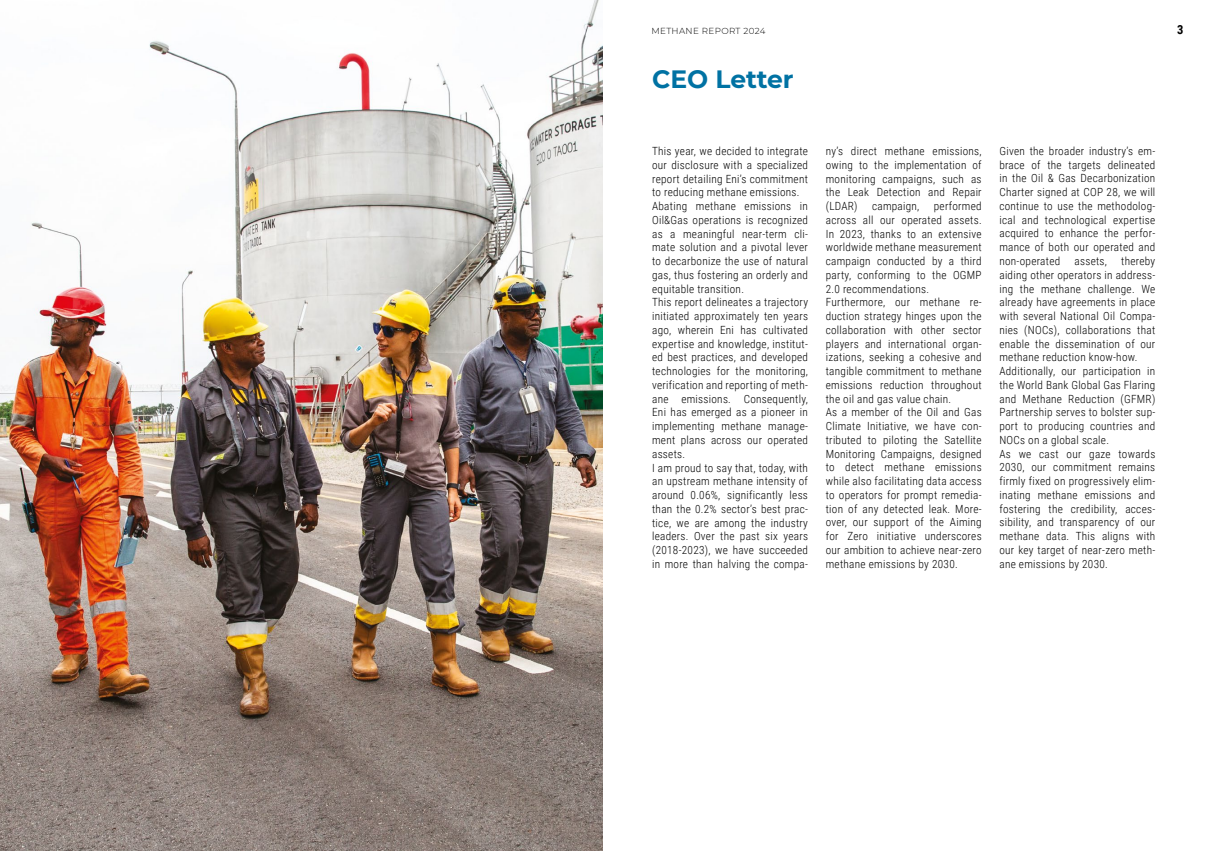
<style>
.page{position:relative;width:1205px;height:851px;background:#fff}
.page>*{position:absolute;margin:0;border:0;box-sizing:border-box;transform-origin:0 0}
.t1{font:700 25px "Montserrat";color:#0072a3}
.t2{font:700 12.5px "Roboto Condensed";color:#000}
.t3{font:300 11.25px/13.8px "Roboto Condensed";letter-spacing:.025em;color:#000}
.t4{font:300 8.75px "Montserrat";letter-spacing:.04em;color:#000}
</style>
<div class="page">
<img style="left:0;top:0;width:602px;height:850px">
<p class="t4" style="left:651px;top:25px;width:116px">METHANE REPORT 2024</p>
<p class="t2" style="left:1177px;top:21px;width:8px">3</p>
<h1 class="t1" style="left:652px;top:61px;width:143px">CEO Letter</h1>
<p class="t3" style="left:652px;top:144px;width:157px">This year, we decided to integrate our disclosure with a specialized report detailing Eni’s commitment to reducing methane emissions.<br>Abating methane emissions in<br>Oil&amp;Gas operations is recognized as a meaningful near-term cli&shy;mate solution and a pivotal lever to decarbonize the use of natural gas, thus fostering an orderly and equitable transition.<br>This report delineates a trajectory initiated approximately ten years ago, wherein Eni has cultivated expertise and knowledge, institut&shy;ed best practices, and developed technologies for the monitoring, verification and reporting of meth&shy;ane emissions. Consequently,<br>Eni has emerged as a pioneer in implementing methane manage&shy;ment plans across our operated assets.<br>I am proud to say that, today, with an upstream methane intensity of around 0.06%, significantly less than the 0.2% sector’s best prac&shy;tice, we are among the industry leaders. Over the past six years (2018-2023), we have succeeded in more than halving the compa-</p>
<p class="t3" style="left:826px;top:144px;width:157px;text-align:justify">ny’s direct methane emissions, owing to the implementation of monitoring campaigns, such as the Leak Detection and Repair (LDAR)</p>
<p class="t3" style="left:826px;top:199px;width:157px;text-indent:108px">performed across all our operated assets.<br>In 2023, thanks to an extensive worldwide methane measurement campaign conducted by a third party, conforming to the OGMP<br>2.0 recommendations.<br>Furthermore, our methane re&shy;duction strategy hinges upon the collaboration with other sector players and international organ&shy;izations, seeking a cohesive and tangible commitment to methane emissions reduction throughout the oil and gas value chain.<br>As a member of the Oil and Gas<br>Climate Initiative, we have con&shy;tributed to piloting the Satellite<br>Monitoring Campaigns, designed to detect methane emissions while also facilitating data access to operators for prompt remedia&shy;tion of any detected leak. More&shy;over, our support of the Aiming for Zero initiative underscores our ambition to achieve near-zero methane emissions by 2030.</p>
<p class="t3" style="left:872px;top:199px;width:49px">campaign,</p>
<p class="t3" style="left:999px;top:144px;width:157px;text-align:justify">Given the broader industry’s em&shy;brace of the targets delineated in the Oil &amp; Gas Decarbonization Charter signed at COP 28, we will continue to use the methodolog&shy;ical and technological expertise acquired to enhance the perfor&shy;mance of both our operated and non-operated</p>
<p class="t3" style="left:999px;top:254px;width:157px;text-indent:122px">thereby aiding other operators in address&shy;ing the methane challenge. We already have agreements in place with several National Oil Compa&shy;nies (NOCs), collaborations that enable the dissemination of our methane reduction know-how.<br>Additionally, our participation in the World Bank Global Gas Flaring and Methane Reduction (GFMR)<br>Partnership serves to bolster sup&shy;port to producing countries and<br>NOCs on a global scale.<br>As we cast our gaze towards<br>2030, our commitment remains firmly fixed on progressively elim&shy;inating methane emissions and fostering the credibility, acces&shy;sibility, and transparency of our methane data. This aligns with our key target of near-zero meth&shy;ane emissions by 2030.</p>
<p class="t3" style="left:1074px;top:254px;width:34px">assets,</p>
</div>
